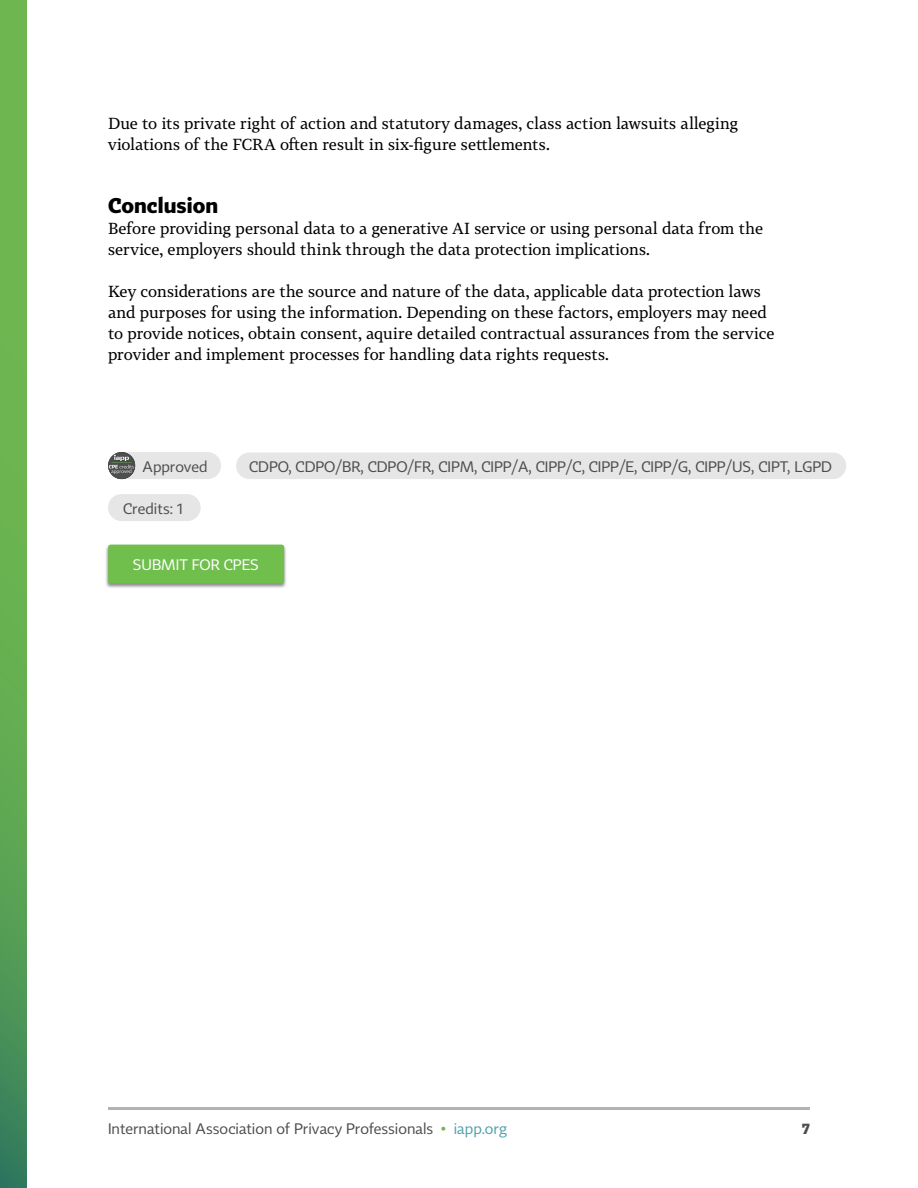
<style>
.page{position:relative;width:918px;height:1188px;background:#fff}
.page>*{position:absolute;margin:0;border:0;box-sizing:border-box;transform-origin:0 0}
.t1{font:700 21px "Tabac Sans";color:#000}
.Body{font:15.75px/21px "Tabac G3";color:#000}
.button_text{font:15px "Tabac Sans";color:#4d4d4d}
.button_text-2{font:15px "Tabac Sans";color:#fff}
.t2{font:700 15px "Tabac Sans";color:#4d4d4d}
.s1{color:#6db650}
.s2{color:#51a1aa}
</style>
<div class="page">
<svg style="left:0;top:0;width:27px;height:1188px;background:#60a952"></svg>
<hr style="left:108px;top:1107px;width:702px;height:3px;background:#b3b3b3">
<div style="left:236px;top:453px;width:610px;height:26px;background:#e6e6e6;border-radius:13px"></div>
<div style="left:108px;top:494px;width:93px;height:27px;background:#e6e6e6;border-radius:14px"></div>
<div style="left:108px;top:452px;width:113px;height:27px;background:#e6e6e6;border-radius:13px"></div>
<img style="left:108px;top:452px;width:27px;height:27px;border-radius:14px">
<div style="left:105px;top:544px;width:182px;height:45px;background:#000;opacity:.45"></div>
<div style="left:108px;top:545px;width:176px;height:39px;background:#70bf4c;border-radius:3px"></div>
<p class="Body" style="left:108px;top:113px;width:632px">Due to its private right of action and statutory damages, class action lawsuits alleging violations of the FCRA often result in six-figure settlements.</p>
<h2 class="t1" style="left:108px;top:192px;width:112px">Conclusion</h2>
<p class="Body" style="left:108px;top:218px;width:657px">Before providing personal data to a generative AI service or using personal data from the service, employers should think through the data protection implications.</p>
<p class="Body" style="left:108px;top:281px;width:668px">Key considerations are the source and nature of the data, applicable data protection laws and purposes for using the information. Depending on these factors, employers may need to provide notices, obtain consent, aquire detailed contractual assurances from the service provider and implement processes for handling data rights requests.</p>
<p class="button_text" style="left:143px;top:457px;width:66px">Approved</p>
<p class="button_text" style="left:123px;top:499px;width:61px">Credits: 1</p>
<p class="button_text" style="left:249px;top:457px;width:584px">CDPO, CDPO/BR, CDPO/FR, CIPM, CIPP/A, CIPP/C, CIPP/E, CIPP/G, CIPP/US, CIPT, LGPD</p>
<p class="button_text-2" style="left:133px;top:556px;width:127px">SUBMIT FOR CPES</p>
<p class="button_text" style="left:108px;top:1120px;width:401px">International Association of Privacy Professionals <span class="s1">•</span> <span class="s2">iapp.org</span></p>
<p class="t2" style="left:802px;top:1119px;width:9px">7</p>
</div>
